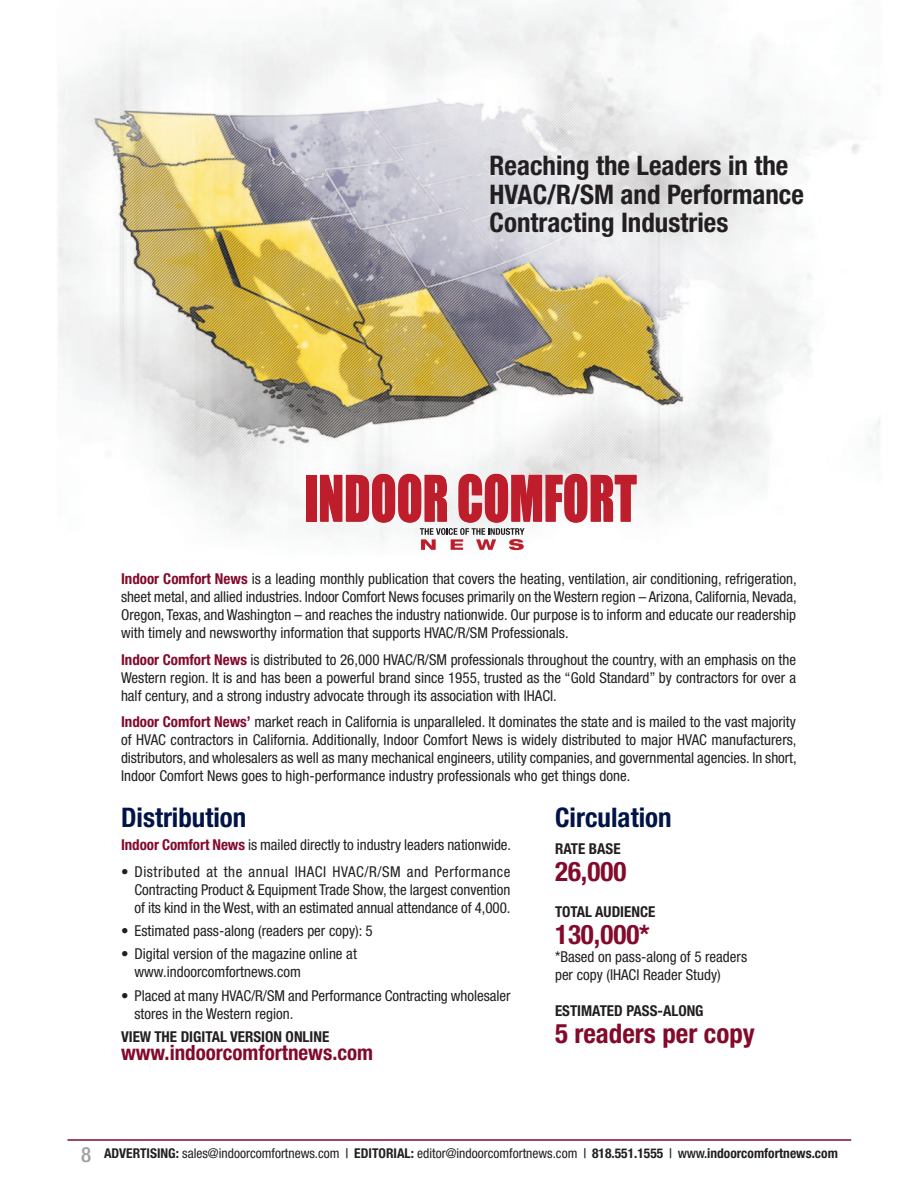
<style>
.page{position:relative;width:918px;height:1188px;background:#fff}
.page>*{position:absolute;margin:0;border:0;box-sizing:border-box;transform-origin:0 0}
.t1{font:700 condensed 27px/28.5px "Helvetica Neue";color:#231f20}
.t2{font:700 condensed 27px "Helvetica Neue";color:#830a2b}
.t3{font:700 condensed 27px "Helvetica Neue";color:#001447}
.t4{font:700 condensed 21px "Helvetica Neue";color:#830a2b}
.t5{font:condensed 15px/18px "Helvetica Neue";color:#231f20;text-align:justify}
.t6{font:700 condensed 15px "Helvetica Neue";color:#231f20}
.t7{font:700 condensed 13.5px "Helvetica Neue";color:#231f20}
.s1{font-weight:700;color:#830a2b}
.s2{font-weight:500;font-size:21px;color:#9d9fa2}
.s3{font-weight:400}
.s4{font-weight:500}
</style>
<div class="page">
<hr style="left:68px;top:1139px;width:783px;height:2px;background:#830a2b">
<img style="left:57px;top:0;width:823px;height:551px">
<div style="left:307px;top:475px;width:10px;height:47px;background:#be1d2c"></div>
<div style="left:306px;top:475px;width:10px;height:47px;background:#be1d2c"></div>
<svg style="left:320px;top:474px;width:317px;height:76px"></svg>
<p class="t1" style="left:490px;top:154px;width:316px">Reaching the Leaders in the<br>HVAC/R/SM and Performance<br>Contracting Industries</p>
<p class="t5" style="left:121px;top:571px;width:677px"><span class="s1">Indoor Comfort News</span> is a leading monthly publication that covers the heating, ventilation, air conditioning, refrigeration, sheet metal, and allied industries. Indoor Comfort News focuses primarily on the Western region – Arizona, California, Nevada, Oregon, Texas, and Washington – and reaches the industry nationwide. Our purpose is to inform and educate our readership with timely and newsworthy information that supports HVAC/R/SM Professionals.</p>
<p class="t5" style="left:121px;top:652px;width:676px"><span class="s1">Indoor Comfort News</span> is distributed to 26,000 HVAC/R/SM professionals throughout the country, with an emphasis on the Western region. It is and has been a powerful brand since 1955, trusted as the “Gold Standard” by contractors for over a half century, and a strong industry advocate through its association with IHACI.</p>
<p class="t5" style="left:121px;top:714px;width:677px"><span class="s1">Indoor Comfort News’</span> market reach in California is unparalleled. It dominates the state and is mailed to the vast majority of HVAC contractors in California. Additionally, Indoor Comfort News is widely distributed to major HVAC manufacturers, distributors, and wholesalers as well as many mechanical engineers, utility companies, and governmental agencies. In short, Indoor Comfort News goes to high-performance industry professionals who get things done.</p>
<p class="t3" style="left:121px;top:807px;width:127px">Distribution</p>
<p class="t5" style="left:121px;top:837px;width:392px"><span class="s1">Indoor Comfort News</span> is mailed directly to industry leaders nationwide.</p>
<p class="t5" style="left:135px;top:864px;width:377px;text-indent:-14px">• Distributed at the annual IHACI HVAC/R/SM and Performance Contracting Product &amp; Equipment Trade Show, the largest convention of its kind in the West, with an estimated annual attendance of 4,000.</p>
<p class="t5" style="left:121px;top:923px;width:253px">• Estimated pass-along (readers per copy): 5</p>
<p class="t5" style="left:135px;top:946px;width:224px;text-indent:-14px">• Digital version of the magazine online at www.indoorcomfortnews.com</p>
<p class="t5" style="left:135px;top:988px;width:378px;text-indent:-14px">• Placed at many HVAC/R/SM and Performance Contracting wholesaler stores in the Western region.</p>
<p class="t6" style="left:121px;top:1032px;width:210px">VIEW THE DIGITAL VERSION ONLINE</p>
<p class="t4" style="left:121px;top:1045px;width:254px">www.indoorcomfortnews.com</p>
<p class="t3" style="left:555px;top:808px;width:118px">Circulation</p>
<p class="t6" style="left:555px;top:843px;width:67px">RATE BASE</p>
<p class="t2" style="left:555px;top:862px;width:73px">26,000</p>
<p class="t6" style="left:555px;top:906px;width:102px">TOTAL AUDIENCE</p>
<p class="t2" style="left:555px;top:925px;width:96px">130,000*</p>
<p class="t5" style="left:555px;top:949px;width:194px">*Based on pass-along of 5 readers</p>
<p class="t5" style="left:555px;top:967px;width:167px">per copy (IHACI Reader Study)</p>
<p class="t6" style="left:555px;top:1005px;width:150px">ESTIMATED PASS-ALONG</p>
<p class="t2" style="left:555px;top:1024px;width:201px">5 readers per copy</p>
<p class="t7" style="left:81px;top:1148px;width:758px"><span class="s2">8</span> ADVERTISING: <span class="s3">sales@indoorcomfortnews.com</span> <span class="s4">|</span> EDITORIAL: <span class="s3">editor@indoorcomfortnews.com</span> <span class="s4">|</span> 818.551.1555 <span class="s4">| www.</span>indoorcomfortnews.com</p>
</div>
